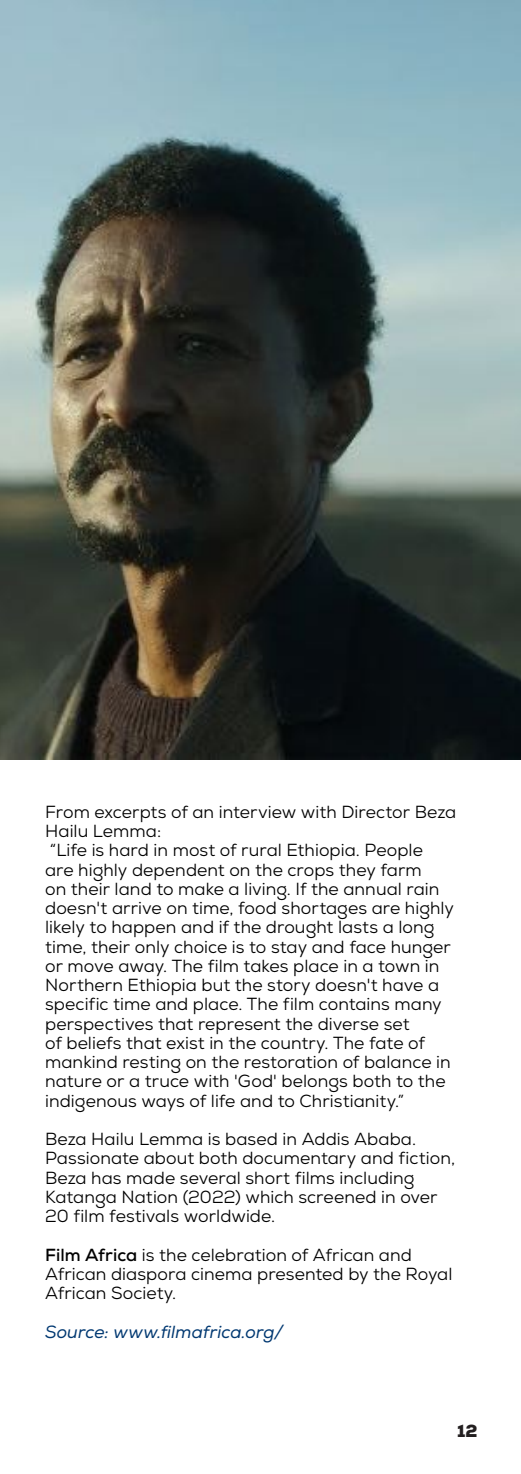
<style>
.page{position:relative;width:521px;height:1474px;background:#fff}
.page>*{position:absolute;margin:0;border:0;box-sizing:border-box;transform-origin:0 0}
.t1{font:17.5px/19.2px "Nexa";letter-spacing:.005em;color:#000}
.t2{font:italic 17.5px "Nexa";letter-spacing:.005em;color:#013871}
.t3{font:900 17.5px "Nexa";color:#231f20}
.s1{font-weight:700}
</style>
<div class="page">
<img style="left:0;top:0;width:521px;height:759px">
<p class="t1" style="left:45px;top:802px;width:413px">From excerpts of an interview with Director Beza Hailu Lemma:<br>“Life is hard in most of rural Ethiopia. People<br>are highly dependent on the crops they farm<br>on their land to make a living. If the annual rain doesn't arrive on time, food shortages are highly likely to happen and if the drought lasts a long time, their only choice is to stay and face hunger or move away. The film takes place in a town in Northern Ethiopia but the story doesn't have a specific time and place. The film contains many perspectives that represent the diverse set<br>of beliefs that exist in the country. The fate of mankind resting on the restoration of balance in nature or a truce with 'God' belongs both to the indigenous ways of life and to Christianity.”</p>
<p class="t1" style="left:45px;top:1129px;width:411px">Beza Hailu Lemma is based in Addis Ababa.<br>Passionate about both documentary and fiction, Beza has made several short films including Katanga Nation (2022) which screened in over 20 film festivals worldwide.</p>
<p class="t1" style="left:45px;top:1245px;width:409px"><span class="s1">Film Africa</span> is the celebration of African and<br>African diaspora cinema presented by the Royal<br>African Society.</p>
<p class="t2" style="left:45px;top:1320px;width:240px">Source: www.filmafrica.org/</p>
<p class="t3" style="left:457px;top:1419px;width:22px">12</p>
</div>
